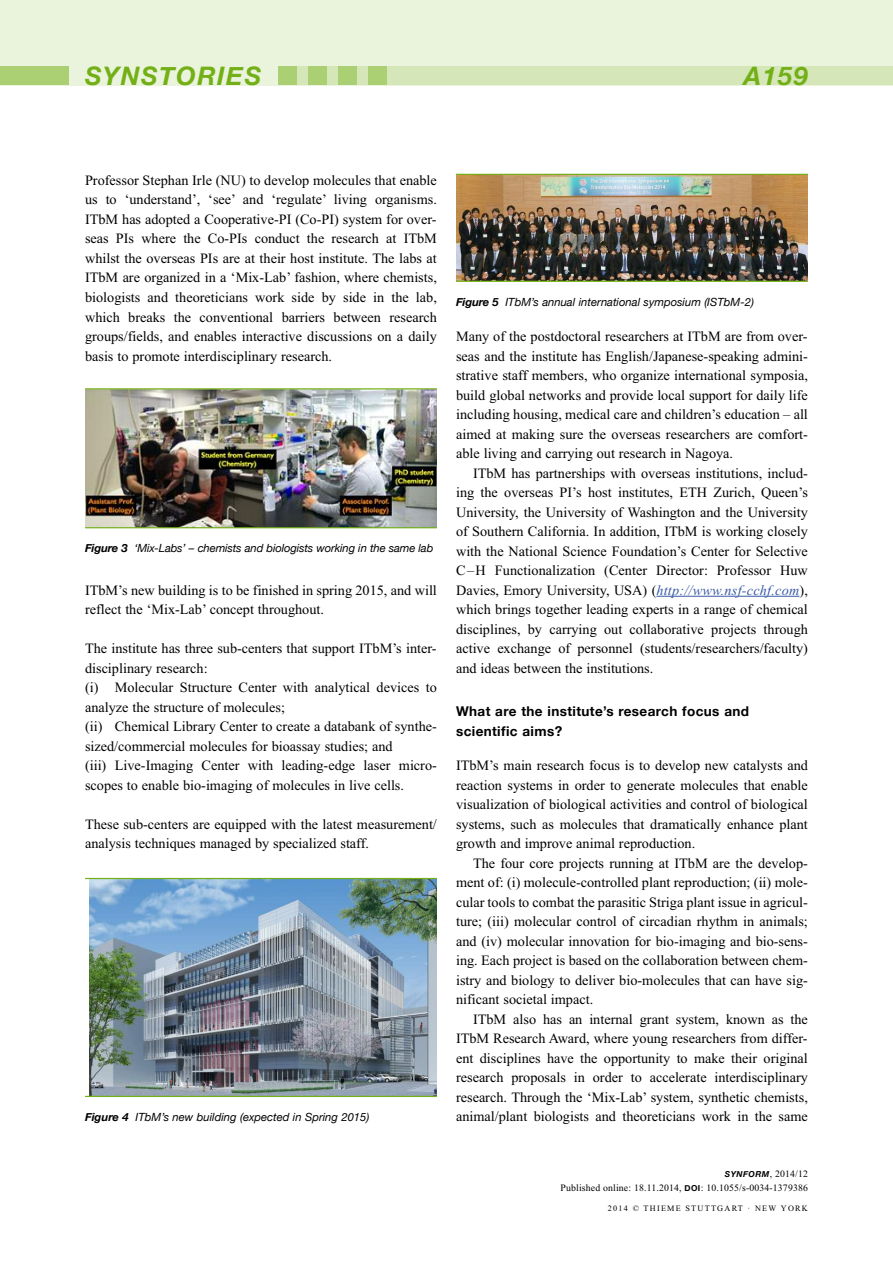
<style>
.page{position:relative;width:893px;height:1263px;background:#fff}
.page>*{position:absolute;margin:0;border:0;box-sizing:border-box;transform-origin:0 0}
.t1{font:italic 700 25.5px "Helvetica Neue";letter-spacing:.055em;color:#73b017}
.t2{font:14.25px/19.5px "Times";color:#000;text-align:justify}
.t3{font:700 13.5px/19.5px "Helvetica Neue";letter-spacing:.03em;color:#000}
.t4{font:italic 11.25px "Helvetica Neue";color:#000}
.t5{font:9.75px/13.5px "Times";letter-spacing:.015em;color:#000;text-align:right}
.t6{font:8.25px "Times";letter-spacing:.15em;color:#000}
.s1{font-weight:700}
.s2{font-style:italic;color:#3859a6}
.s3{font-family:"Helvetica Neue";font-weight:700;font-style:italic;font-size:8.25px}
.s4{font-family:"Helvetica Neue";font-weight:700;font-size:8.25px}
</style>
<div class="page">
<hr style="left:656px;top:596px;width:143px;height:1px;background:#3859a6">
<div style="left:0;top:0;width:893px;height:85px;background:#eaf3dc"></div>
<div style="left:0;top:66px;width:68px;height:19px;background:#abd074"></div>
<div style="left:279px;top:66px;width:614px;height:19px;background:#d5e7b9"></div>
<div style="left:279px;top:66px;width:18px;height:19px;background:#abd074"></div>
<div style="left:308px;top:66px;width:19px;height:19px;background:#abd074"></div>
<div style="left:338px;top:66px;width:19px;height:19px;background:#abd074"></div>
<div style="left:368px;top:66px;width:19px;height:19px;background:#abd074"></div>
<img style="left:85px;top:389px;width:352px;height:138px">
<hr style="left:85px;top:527px;width:352px;height:1px;background:#73b017">
<hr style="left:85px;top:388px;width:352px;height:1px;background:#73b017">
<img style="left:456px;top:175px;width:352px;height:106px">
<hr style="left:456px;top:281px;width:352px;height:1px;background:#73b017">
<hr style="left:456px;top:174px;width:352px;height:1px;background:#73b017">
<img style="left:89px;top:879px;width:348px;height:217px">
<hr style="left:85px;top:1096px;width:352px;height:1px;background:#73b017">
<hr style="left:85px;top:878px;width:352px;height:1px;background:#73b017">
<h1 class="t1" style="left:85px;top:60px;width:178px">SynSTorIES</h1>
<h1 class="t1" style="left:744px;top:60px;width:66px">A159</h1>
<p class="t2" style="left:85px;top:170px;width:353px">Professor Stephan Irle (NU) to develop molecules that enable us to ‘understand’, ‘see’ and ‘regulate’ living organisms.<br>ITbM has adopted a Cooperative-PI (Co-PI) system for over&shy;seas PIs where the Co-PIs conduct the research at ITbM whilst the overseas PIs are at their host institute. The labs at ITbM are organized in a ‘Mix-Lab’ fashion, where chemists, biologists and theoreticians work side by side in the lab, which breaks the conventional barriers between research groups/fields, and enables interactive discussions on a daily basis to promote interdisciplinary research.</p>
<p class="t4" style="left:85px;top:541px;width:350px"><span class="s1">figure 3</span> ‘Mix-Labs’ – chemists and biologists working in the same lab</p>
<p class="t2" style="left:85px;top:580px;width:353px">ITbM’s new building is to be finished in spring 2015, and will reflect the ‘Mix-Lab’ concept throughout.</p>
<p class="t2" style="left:85px;top:638px;width:353px;text-align:left">The institute has three sub-centers that support ITbM’s inter&shy;disciplinary research:<br>(i) Molecular Structure Center with analytical devices to analyze the structure of molecules;<br>(ii) Chemical Library Center to create a databank of synthe&shy;sized/commercial molecules for bioassay studies; and<br>(iii) Live-Imaging Center with leading-edge laser micro&shy;scopes to enable bio-imaging of molecules in live cells.</p>
<p class="t2" style="left:85px;top:814px;width:353px">These sub-centers are equipped with the latest measurement/ analysis techniques managed by specialized staff.</p>
<p class="t4" style="left:85px;top:1110px;width:286px"><span class="s1">figure 4</span> ITbM’s new building (expected in Spring 2015)</p>
<p class="t4" style="left:456px;top:295px;width:299px"><span class="s1">figure 5</span> ITbM’s annual international symposium (ISTbM-2)</p>
<p class="t2" style="left:456px;top:326px;width:353px">Many of the postdoctoral researchers at ITbM are from over&shy;seas and the institute has English/Japanese-speaking admini&shy;strative staff members, who organize international symposia, build global networks and provide local support for daily life including housing, medical care and children’s education – all aimed at making sure the overseas researchers are comfort&shy;able living and carrying out research in Nagoya.</p>
<p class="t2" style="left:456px;top:463px;width:353px;text-indent:17px">ITbM has partnerships with overseas institutions, includ&shy;ing the overseas PI’s host institutes, ETH Zurich, Queen’s University, the University of Washington and the University of Southern California. In addition, ITbM is working closely with the National Science Foundation’s Center for Selective C–H Functionalization (Center Director: Professor Huw Davies, Emory University, USA) (<span class="s2">http://www.nsf-cchf.com</span>), which brings together leading experts in a range of chemical disciplines, by carrying out collaborative projects through active exchange of personnel (students/researchers/faculty) and ideas between the institutions.</p>
<p class="t3" style="left:456px;top:702px;width:295px">What are the institute’s research focus and scientific aims?</p>
<p class="t2" style="left:456px;top:755px;width:353px">ITbM’s main research focus is to develop new catalysts and reaction systems in order to generate molecules that enable visualization of biological activities and control of biological systems, such as molecules that dramatically enhance plant growth and improve animal reproduction.</p>
<p class="t2" style="left:456px;top:853px;width:353px;text-indent:17px">The four core projects running at ITbM are the develop&shy;ment of: (i) molecule-controlled plant reproduction; (ii) mole&shy;cular tools to combat the parasitic Striga plant issue in agricul&shy;ture; (iii) molecular control of circadian rhythm in animals; and (iv) molecular innovation for bio-imaging and bio-sens&shy;ing. Each project is based on the collaboration between chem&shy;istry and biology to deliver bio-molecules that can have sig&shy;nificant societal impact.</p>
<p class="t2" style="left:456px;top:1009px;width:353px;text-indent:17px">ITbM also has an internal grant system, known as the ITbM Research Award, where young researchers from differ&shy;ent disciplines have the opportunity to make their original research proposals in order to accelerate interdisciplinary research. Through the ‘Mix-Lab’ system, synthetic chemists, animal/plant biologists and theoreticians work in the same</p>
<p class="t5" style="left:561px;top:1167px;width:249px"><span class="s3">Synform</span>, 2014/12<br>Published online: 18.11.2014, <span class="s4">DOI</span>: 10.1055/s-0034-1379386</p>
<p class="t6" style="left:608px;top:1203px;width:202px">2014 © THIEME STUTTGART · NEW YORK</p>
</div>
